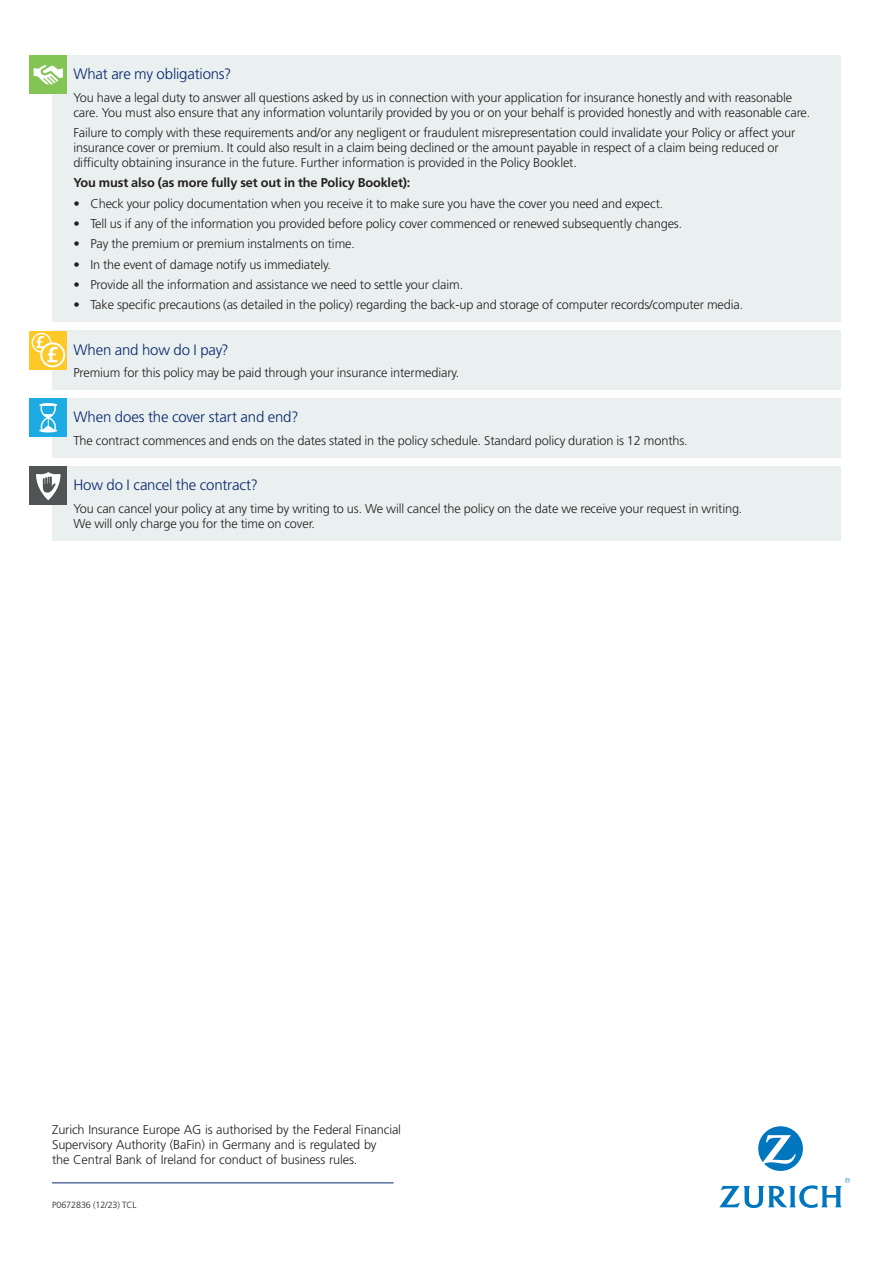
<style>
.page{position:relative;width:893px;height:1263px;background:#fff}
.page>*{position:absolute;margin:0;border:0;box-sizing:border-box;transform-origin:0 0}
.t1{font:300 15px "Frutiger LT Std";letter-spacing:-.01em;color:#09286d}
.t2{font:300 12.75px/15px "Frutiger LT Std";letter-spacing:-.01em;color:#231f20}
.t3{font:700 12.75px "Frutiger LT Std";letter-spacing:-.01em;color:#231f20}
.t4{font:300 9px "Frutiger LT Std";letter-spacing:-.01em;color:#231f20}
</style>
<div class="page">
<div style="left:52px;top:398px;width:789px;height:60px;background:#eaf0f0"></div>
<div style="left:30px;top:398px;width:37px;height:39px;background:#1eaae2"></div>
<svg style="left:39px;top:403px;width:18px;height:30px"></svg>
<div style="left:52px;top:466px;width:789px;height:74px;background:#eaf0f0"></div>
<div style="left:30px;top:466px;width:37px;height:39px;background:#515454"></div>
<svg style="left:36px;top:472px;width:25px;height:28px"></svg>
<div style="left:52px;top:331px;width:789px;height:59px;background:#eaf0f0"></div>
<div style="left:30px;top:331px;width:37px;height:38px;background:#fec827"></div>
<svg style="left:32px;top:333px;width:19px;height:19px"></svg>
<div style="left:32px;top:333px;width:19px;height:20px;border:1px solid #fff;border-radius:50%"></div>
<svg style="left:41px;top:343px;width:23px;height:23px"></svg>
<div style="left:40px;top:342px;width:25px;height:25px;border:2px solid #fff;border-radius:50%"></div>
<svg style="left:36px;top:336px;width:22px;height:26px"></svg>
<div style="left:52px;top:55px;width:789px;height:267px;background:#eaf0f0"></div>
<div style="left:30px;top:55px;width:37px;height:39px;background:#83c555"></div>
<svg style="left:34px;top:65px;width:29px;height:20px"></svg>
<hr style="left:52px;top:1182px;width:342px;height:1px;background:#09286d">
<svg style="left:758px;top:1126px;width:45px;height:45px"></svg>
<svg style="left:719px;top:1178px;width:131px;height:30px"></svg>
<p class="t1" style="left:73px;top:66px;width:159px">What are my obligations?</p>
<p class="t2" style="left:73px;top:90px;width:739px">You have a legal duty to answer all questions asked by us in connection with your application for insurance honestly and with reasonable care. You must also ensure that any information voluntarily provided by you or on your behalf is provided honestly and with reasonable care.</p>
<p class="t2" style="left:73px;top:125px;width:724px">Failure to comply with these requirements and/or any negligent or fraudulent misrepresentation could invalidate your Policy or affect your insurance cover or premium. It could also result in a claim being declined or the amount payable in respect of a claim being reduced or difficulty obtaining insurance in the future. Further information is provided in the Policy Booklet.</p>
<p class="t3" style="left:73px;top:175px;width:339px">You must also (as more fully set out in the Policy Booklet):</p>
<p class="t2" style="left:73px;top:196px;width:591px">• Check your policy documentation when you receive it to make sure you have the cover you need and expect.</p>
<p class="t2" style="left:73px;top:216px;width:610px">• Tell us if any of the information you provided before policy cover commenced or renewed subsequently changes.</p>
<p class="t2" style="left:73px;top:237px;width:283px">• Pay the premium or premium instalments on time.</p>
<p class="t2" style="left:73px;top:257px;width:259px">• In the event of damage notify us immediately.</p>
<p class="t2" style="left:73px;top:277px;width:391px">• Provide all the information and assistance we need to settle your claim.</p>
<p class="t2" style="left:73px;top:298px;width:671px">• Take specific precautions (as detailed in the policy) regarding the back-up and storage of computer records/computer media.</p>
<p class="t1" style="left:73px;top:341px;width:157px">When and how do I pay?</p>
<p class="t2" style="left:73px;top:365px;width:387px">Premium for this policy may be paid through your insurance intermediary.</p>
<p class="t1" style="left:73px;top:409px;width:227px">When does the cover start and end?</p>
<p class="t2" style="left:73px;top:433px;width:616px">The contract commences and ends on the dates stated in the policy schedule. Standard policy duration is 12 months.</p>
<p class="t1" style="left:73px;top:476px;width:186px">How do I cancel the contract?</p>
<p class="t2" style="left:73px;top:501px;width:671px">You can cancel your policy at any time by writing to us. We will cancel the policy on the date we receive your request in writing.<br>We will only charge you for the time on cover.</p>
<p class="t2" style="left:52px;top:1123px;width:351px">Zurich Insurance Europe AG is authorised by the Federal Financial<br>Supervisory Authority (BaFin) in Germany and is regulated by<br>the Central Bank of Ireland for conduct of business rules.</p>
<p class="t4" style="left:52px;top:1199px;width:86px">P0672836 (12/23) TCL</p>
</div>
